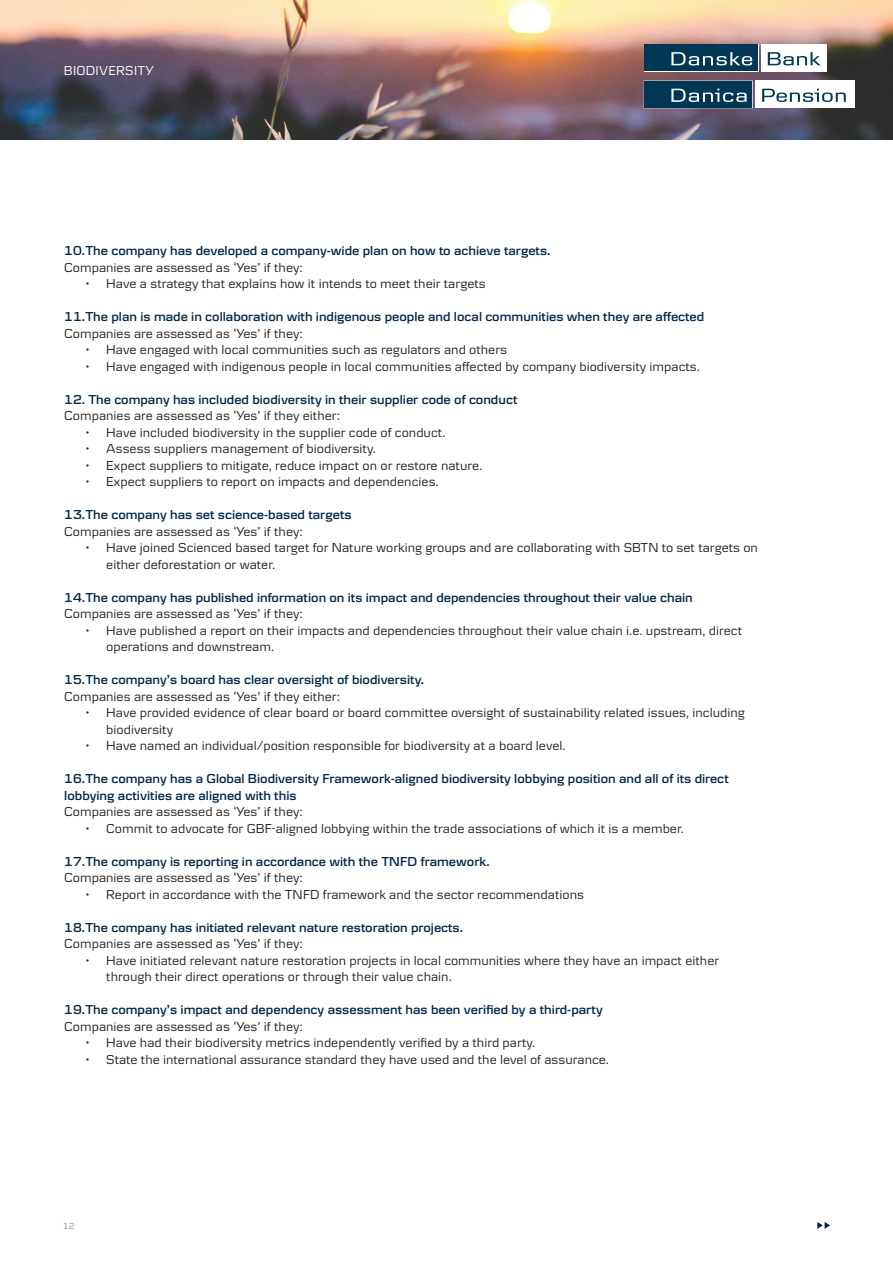
<style>
.page{position:relative;width:893px;height:1263px;background:#fff}
.page>*{position:absolute;margin:0;border:0;box-sizing:border-box;transform-origin:0 0}
.DB_Newsletter_Bodycopy_Black{font:13.5px/16.5px "Danske Textv 2";color:#231f20}
.DB_Newsletter_Bodycopy_Black-2{font:600 13.5px/16.5px "Danske Textv 2";color:#00284a}
.DB_Newsletter_Bodycopy_Black_Breaker_Rul{font:13.5px "Danske Textv 2";letter-spacing:.02em;color:#fff}
.DB_A4_Pagina_Gray_Left{font:9px "Danske Textv 2";color:#869292}
</style>
<div class="page">
<img style="left:0;top:0;width:893px;height:140px">
<div style="left:761px;top:44px;width:66px;height:28px;background:#fff"></div>
<svg style="left:644px;top:44px;width:115px;height:28px"></svg>
<div style="left:644px;top:45px;width:114px;height:26px;background:#003755"></div>
<svg style="left:671px;top:52px;width:81px;height:13px"></svg>
<svg style="left:768px;top:52px;width:52px;height:13px"></svg>
<div style="left:756px;top:81px;width:99px;height:27px;background:#fff"></div>
<svg style="left:644px;top:81px;width:109px;height:27px;background:#1b4c67"></svg>
<svg style="left:762px;top:89px;width:84px;height:13px"></svg>
<svg style="left:817px;top:1222px;width:13px;height:7px"></svg>
<p class="DB_Newsletter_Bodycopy_Black_Breaker_Rul" style="left:64px;top:62px;width:91px">BIODIVERSITY</p>
<p class="DB_Newsletter_Bodycopy_Black-2" style="left:64px;top:242px;width:488px">10.The company has developed a company-wide plan on how to achieve targets.</p>
<p class="DB_Newsletter_Bodycopy_Black" style="left:64px;top:259px;width:240px">Companies are assessed as ‘Yes’ if they:</p>
<p class="DB_Newsletter_Bodycopy_Black" style="left:86px;top:275px;width:402px">• Have a strategy that explains how it intends to meet their targets</p>
<p class="DB_Newsletter_Bodycopy_Black-2" style="left:64px;top:308px;width:641px">11.The plan is made in collaboration with indigenous people and local communities when they are affected</p>
<p class="DB_Newsletter_Bodycopy_Black" style="left:64px;top:325px;width:240px">Companies are assessed as ‘Yes’ if they:</p>
<p class="DB_Newsletter_Bodycopy_Black" style="left:86px;top:341px;width:423px">• Have engaged with local communities such as regulators and others</p>
<p class="DB_Newsletter_Bodycopy_Black" style="left:86px;top:358px;width:616px">• Have engaged with indigenous people in local communities affected by company biodiversity impacts.</p>
<p class="DB_Newsletter_Bodycopy_Black-2" style="left:64px;top:391px;width:455px">12. The company has included biodiversity in their supplier code of conduct</p>
<p class="DB_Newsletter_Bodycopy_Black" style="left:64px;top:407px;width:277px">Companies are assessed as ‘Yes’ if they either:</p>
<p class="DB_Newsletter_Bodycopy_Black" style="left:86px;top:424px;width:361px">• Have included biodiversity in the supplier code of conduct.</p>
<p class="DB_Newsletter_Bodycopy_Black" style="left:86px;top:440px;width:292px">• Assess suppliers management of biodiversity.</p>
<p class="DB_Newsletter_Bodycopy_Black" style="left:86px;top:457px;width:398px">• Expect suppliers to mitigate, reduce impact on or restore nature.</p>
<p class="DB_Newsletter_Bodycopy_Black" style="left:86px;top:473px;width:355px">• Expect suppliers to report on impacts and dependencies.</p>
<p class="DB_Newsletter_Bodycopy_Black-2" style="left:64px;top:506px;width:289px">13.The company has set science-based targets</p>
<p class="DB_Newsletter_Bodycopy_Black" style="left:64px;top:523px;width:240px">Companies are assessed as ‘Yes’ if they:</p>
<p class="DB_Newsletter_Bodycopy_Black" style="left:106px;top:539px;width:653px;text-indent:-21px">• Have joined Scienced based target for Nature working groups and are collaborating with SBTN to set targets on either deforestation or water.</p>
<p class="DB_Newsletter_Bodycopy_Black-2" style="left:64px;top:589px;width:630px">14.The company has published information on its impact and dependencies throughout their value chain</p>
<p class="DB_Newsletter_Bodycopy_Black" style="left:64px;top:605px;width:240px">Companies are assessed as ‘Yes’ if they:</p>
<p class="DB_Newsletter_Bodycopy_Black" style="left:106px;top:622px;width:637px;text-indent:-21px">• Have published a report on their impacts and dependencies throughout their value chain i.e. upstream, direct operations and downstream.</p>
<p class="DB_Newsletter_Bodycopy_Black-2" style="left:64px;top:671px;width:361px">15.The company’s board has clear oversight of biodiversity.</p>
<p class="DB_Newsletter_Bodycopy_Black" style="left:64px;top:688px;width:277px">Companies are assessed as ‘Yes’ if they either:</p>
<p class="DB_Newsletter_Bodycopy_Black" style="left:106px;top:704px;width:640px;text-indent:-21px">• Have provided evidence of clear board or board committee oversight of sustainability related issues, including biodiversity</p>
<p class="DB_Newsletter_Bodycopy_Black" style="left:86px;top:737px;width:482px">• Have named an individual/position responsible for biodiversity at a board level.</p>
<p class="DB_Newsletter_Bodycopy_Black-2" style="left:64px;top:770px;width:666px">16.The company has a Global Biodiversity Framework-aligned biodiversity lobbying position and all of its direct lobbying activities are aligned with this</p>
<p class="DB_Newsletter_Bodycopy_Black" style="left:64px;top:803px;width:240px">Companies are assessed as ‘Yes’ if they:</p>
<p class="DB_Newsletter_Bodycopy_Black" style="left:86px;top:820px;width:600px">• Commit to advocate for GBF-aligned lobbying within the trade associations of which it is a member.</p>
<p class="DB_Newsletter_Bodycopy_Black-2" style="left:64px;top:853px;width:427px">17.The company is reporting in accordance with the TNFD framework.</p>
<p class="DB_Newsletter_Bodycopy_Black" style="left:64px;top:869px;width:240px">Companies are assessed as ‘Yes’ if they:</p>
<p class="DB_Newsletter_Bodycopy_Black" style="left:86px;top:886px;width:500px">• Report in accordance with the TNFD framework and the sector recommendations</p>
<p class="DB_Newsletter_Bodycopy_Black-2" style="left:64px;top:919px;width:400px">18.The company has initiated relevant nature restoration projects.</p>
<p class="DB_Newsletter_Bodycopy_Black" style="left:64px;top:935px;width:240px">Companies are assessed as ‘Yes’ if they:</p>
<p class="DB_Newsletter_Bodycopy_Black" style="left:106px;top:952px;width:615px;text-indent:-21px">• Have initiated relevant nature restoration projects in local communities where they have an impact either through their direct operations or through their value chain.</p>
<p class="DB_Newsletter_Bodycopy_Black-2" style="left:64px;top:1001px;width:540px">19.The company’s impact and dependency assessment has been verified by a third-party</p>
<p class="DB_Newsletter_Bodycopy_Black" style="left:64px;top:1018px;width:240px">Companies are assessed as ‘Yes’ if they:</p>
<p class="DB_Newsletter_Bodycopy_Black" style="left:86px;top:1034px;width:451px">• Have had their biodiversity metrics independently verified by a third party.</p>
<p class="DB_Newsletter_Bodycopy_Black" style="left:86px;top:1051px;width:525px">• State the international assurance standard they have used and the level of assurance.</p>
<p class="DB_A4_Pagina_Gray_Left" style="left:63px;top:1221px;width:13px">12</p>
</div>
